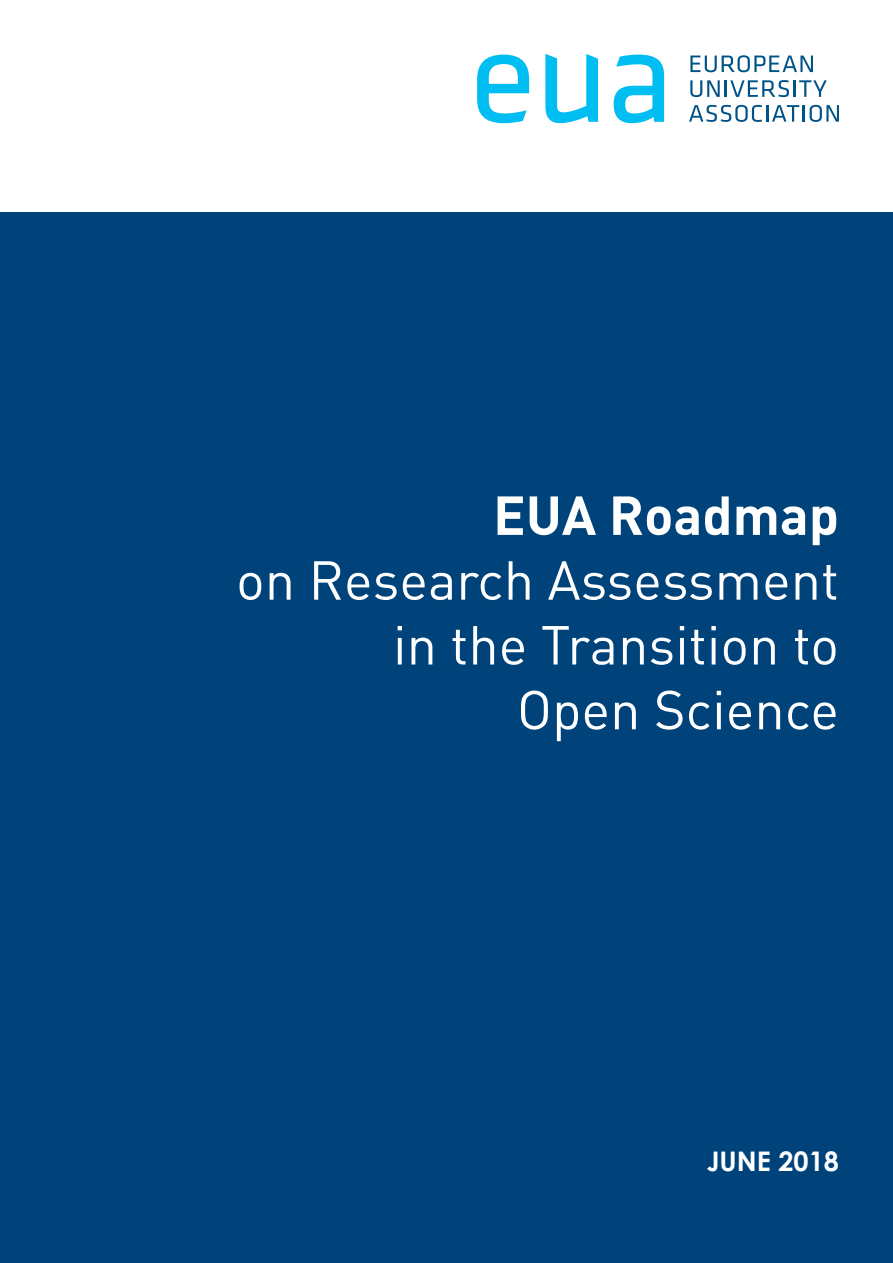
<style>
.page{position:relative;width:893px;height:1263px;background:#fff}
.page>*{position:absolute;margin:0;border:0;box-sizing:border-box;transform-origin:0 0}
.t1{font:54px/64.8px "DIN Pro";color:#fff;text-align:right}
.t2{font:700 54px "DIN Pro";color:#fff}
.t3{font:700 27px "Century Gothic";color:#fff}
</style>
<div class="page">
<div style="left:0;top:212px;width:893px;height:1051px;background:#00437b"></div>
<svg style="left:690px;top:55px;width:123px;height:17px"></svg>
<svg style="left:690px;top:80px;width:99px;height:17px"></svg>
<hr style="left:793px;top:80px;width:3px;height:17px;background:#005387">
<svg style="left:799px;top:80px;width:28px;height:17px"></svg>
<svg style="left:689px;top:105px;width:150px;height:17px"></svg>
<svg style="left:545px;top:54px;width:53px;height:69px"></svg>
<svg style="left:477px;top:55px;width:52px;height:68px"></svg>
<svg style="left:614px;top:55px;width:50px;height:68px"></svg>
<p class="t2" style="left:493px;top:479px;width:347px">EUA Roadmap</p>
<p class="t1" style="left:236px;top:546px;width:604px">on Research Assessment in the Transition to<br>Open Science</p>
<p class="t3" style="left:707px;top:1141px;width:134px">JUNE 2018</p>
</div>
